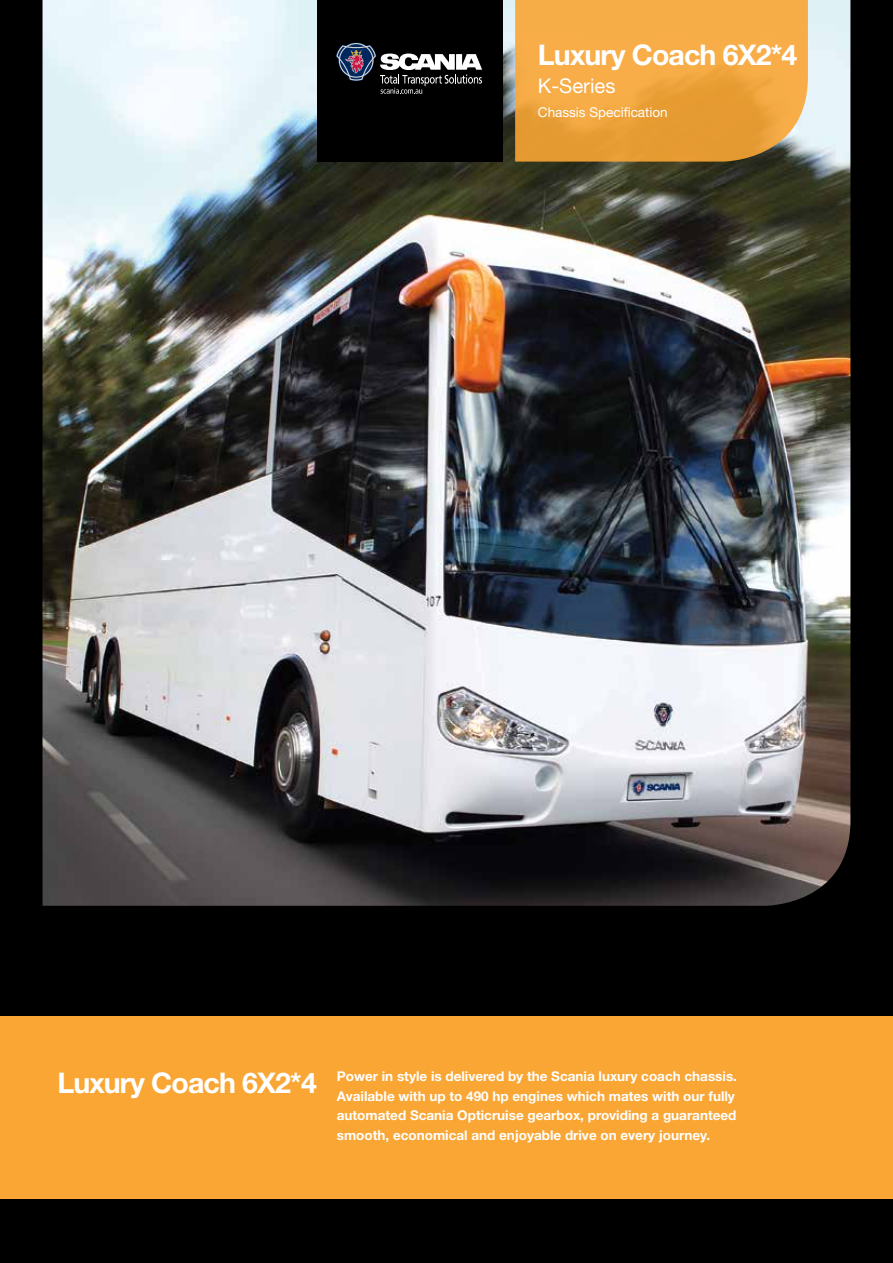
<style>
.page{position:relative;width:893px;height:1263px;background:#000}
.page>*{position:absolute;margin:0;border:0;box-sizing:border-box;transform-origin:0 0}
.t1{font:700 28.5px "Helvetica Neue";letter-spacing:-.03em;color:#fff}
.t2{font:20.25px "Helvetica Neue";color:#fff}
.t3{font:700 13.5px/19.5px "Helvetica Neue";color:#fff}
.t4{font:13.5px "Helvetica Neue";color:#fff}
</style>
<div class="page">
<div style="left:0;top:1016px;width:893px;height:183px;background:#faa634"></div>
<img style="left:43px;top:0;width:807px;height:906px">
<div style="left:317px;top:0;width:185px;height:162px;background:#000"></div>
<svg style="left:515px;top:0;width:293px;height:162px;background:#eda542"></svg>
<svg style="left:336px;top:43px;width:146px;height:51px"></svg>
<h1 class="t1" style="left:538px;top:37px;width:261px">Luxury Coach 6X2*4</h1>
<h2 class="t2" style="left:538px;top:74px;width:79px">K-Series</h2>
<p class="t4" style="left:538px;top:104px;width:131px">Chassis Specification</p>
<h1 class="t1" style="left:57px;top:1065px;width:261px">Luxury Coach 6X2*4</h1>
<p class="t3" style="left:337px;top:1066px;width:402px">Power in style is delivered by the Scania luxury coach chassis.<br>Available with up to 490 hp engines which mates with our fully automated Scania Opticruise gearbox, providing a guaranteed smooth, economical and enjoyable drive on every journey.</p>
</div>
